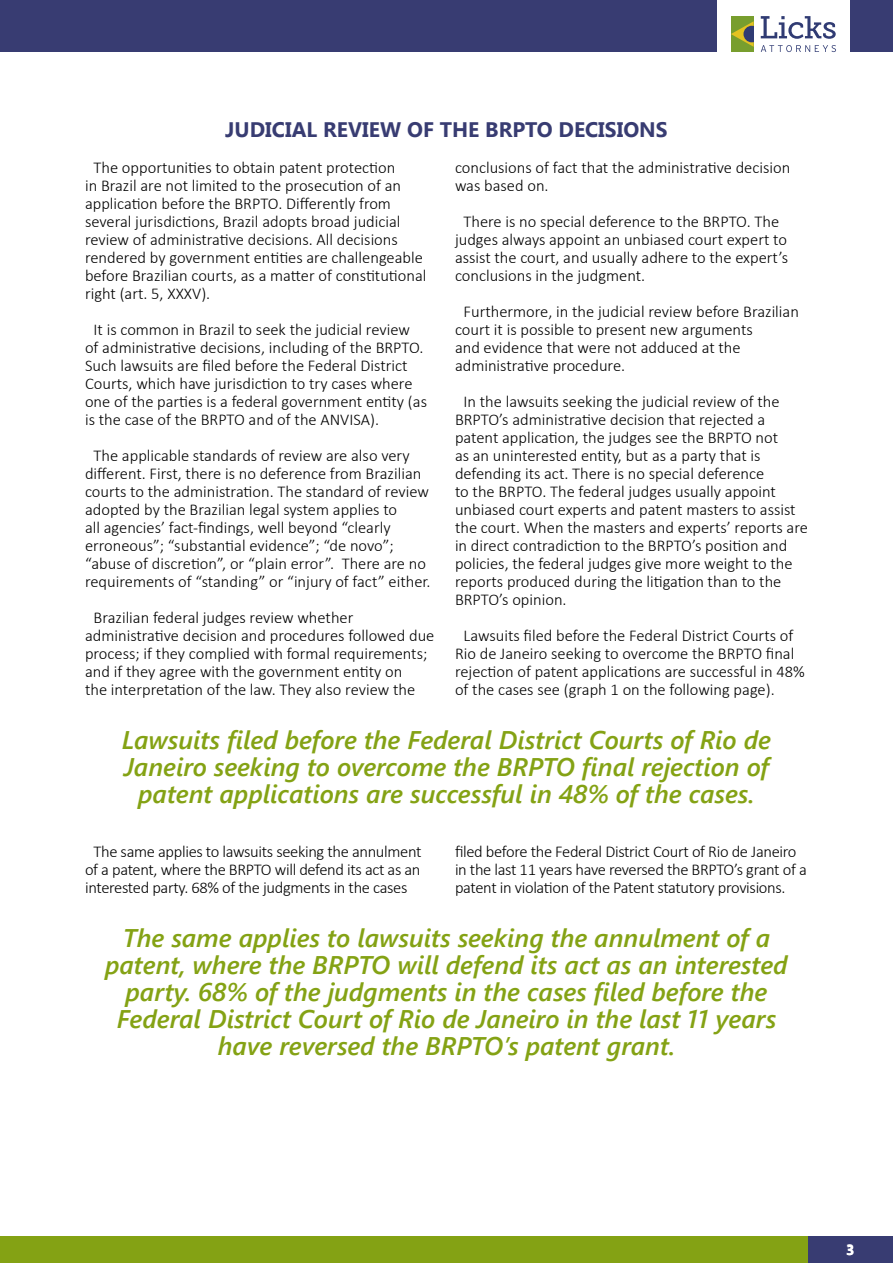
<style>
.page{position:relative;width:893px;height:1263px;background:#fff}
.page>*{position:absolute;margin:0;border:0;box-sizing:border-box;transform-origin:0 0}
.t1{font:italic 600 25.5px/27px "Segoe UI";color:#84a214;text-align:center}
.t2{font:700 21px "Segoe UI";color:#383c72}
.t3{font:300 16.5px/18px "Calibri";color:#000}
.t4{font:300 16.5px/18px "Calibri";letter-spacing:-.02em;color:#000}
.t5{font:700 15px "Segoe UI";color:#fff}
</style>
<div class="page">
<div style="left:0;top:1236px;width:893px;height:27px;background:#84a214"></div>
<div style="left:808px;top:1236px;width:85px;height:27px;background:#383c72"></div>
<div style="left:0;top:0;width:716px;height:52px;background:#383c72"></div>
<div style="left:850px;top:0;width:43px;height:52px;background:#383c72"></div>
<svg style="left:761px;top:45px;width:75px;height:7px"></svg>
<svg style="left:761px;top:16px;width:75px;height:23px"></svg>
<div style="left:731px;top:16px;width:23px;height:36px;background:#789e2e"></div>
<svg style="left:731px;top:21px;width:23px;height:26px"></svg>
<p class="t2" style="left:225px;top:114px;width:444px">JUDICIAL REVIEW OF THE BRPTO DECISIONS</p>
<p class="t3" style="left:85px;top:158px;width:343px;text-indent:8px">The opportunities to obtain patent protection<br>in Brazil are not limited to the prosecution of an application before the BRPTO. Differently from several jurisdictions, Brazil adopts broad judicial review of administrative decisions. All decisions rendered by government entities are challengeable before Brazilian courts, as a matter of constitutional right (art. 5, XXXV).</p>
<p class="t3" style="left:85px;top:320px;width:343px;text-indent:8px">It is common in Brazil to seek the judicial review of administrative decisions, including of the BRPTO.<br>Such lawsuits are filed before the Federal District Courts, which have jurisdiction to try cases where one of the parties is a federal government entity (as is the case of the BRPTO and of the ANVISA).</p>
<p class="t3" style="left:85px;top:446px;width:347px;text-indent:8px">The applicable standards of review are also very different. First, there is no deference from Brazilian courts to the administration. The standard of review adopted by the Brazilian legal system applies to<br>all agencies’ fact-findings, well beyond “clearly erroneous”; “substantial evidence”; “de novo”; “abuse of discretion”, or “plain error”. There are no requirements of “standing” or “injury of fact” either.</p>
<p class="t3" style="left:85px;top:608px;width:351px;text-indent:8px">Brazilian federal judges review whether administrative decision and procedures followed due process; if they complied with formal requirements; and if they agree with the government entity on<br>the interpretation of the law. They also review the</p>
<p class="t3" style="left:455px;top:158px;width:337px">conclusions of fact that the administrative decision was based on.</p>
<p class="t3" style="left:455px;top:212px;width:335px;text-indent:8px">There is no special deference to the BRPTO. The judges always appoint an unbiased court expert to assist the court, and usually adhere to the expert’s conclusions in the judgment.</p>
<p class="t3" style="left:455px;top:302px;width:345px;text-indent:8px">Furthermore, in the judicial review before Brazilian court it is possible to present new arguments<br>and evidence that were not adduced at the administrative procedure.</p>
<p class="t3" style="left:455px;top:392px;width:354px;text-indent:8px">In the lawsuits seeking the judicial review of the BRPTO’s administrative decision that rejected a patent application, the judges see the BRPTO not<br>as an uninterested entity, but as a party that is defending its act. There is no special deference<br>to the BRPTO. The federal judges usually appoint unbiased court experts and patent masters to assist the court. When the masters and experts’ reports are in direct contradiction to the BRPTO’s position and policies, the federal judges give more weight to the reports produced during the litigation than to the BRPTO’s opinion.</p>
<p class="t3" style="left:455px;top:626px;width:351px;text-indent:8px">Lawsuits filed before the Federal District Courts of Rio de Janeiro seeking to overcome the BRPTO final rejection of patent applications are successful in 48% of the cases see (graph 1 on the following page).</p>
<h1 class="t1" style="left:122px;top:724px;width:651px">Lawsuits filed before the Federal District Courts of Rio de<br>Janeiro seeking to overcome the BRPTO final rejection of patent applications are successful in 48% of the cases.</h1>
<p class="t3" style="left:85px;top:842px;width:338px;text-align:justify;text-indent:8px">The same applies to lawsuits seeking the annulment of a patent, where the BRPTO will defend its act as an interested party. 68% of the judgments in the cases</p>
<p class="t4" style="left:455px;top:842px;width:353px">filed before the Federal District Court of Rio de Janeiro in the last 11 years have reversed the BRPTO’s grant of a patent in violation of the Patent statutory provisions.</p>
<p class="t1" style="left:105px;top:922px;width:684px">The same applies to lawsuits seeking the annulment of a patent, where the BRPTO will defend its act as an interested party. 68% of the judgments in the cases filed before the Federal District Court of Rio de Janeiro in the last 11 years have reversed the BRPTO’s patent grant.</p>
<p class="t5" style="left:846px;top:1239px;width:10px">3</p>
</div>
